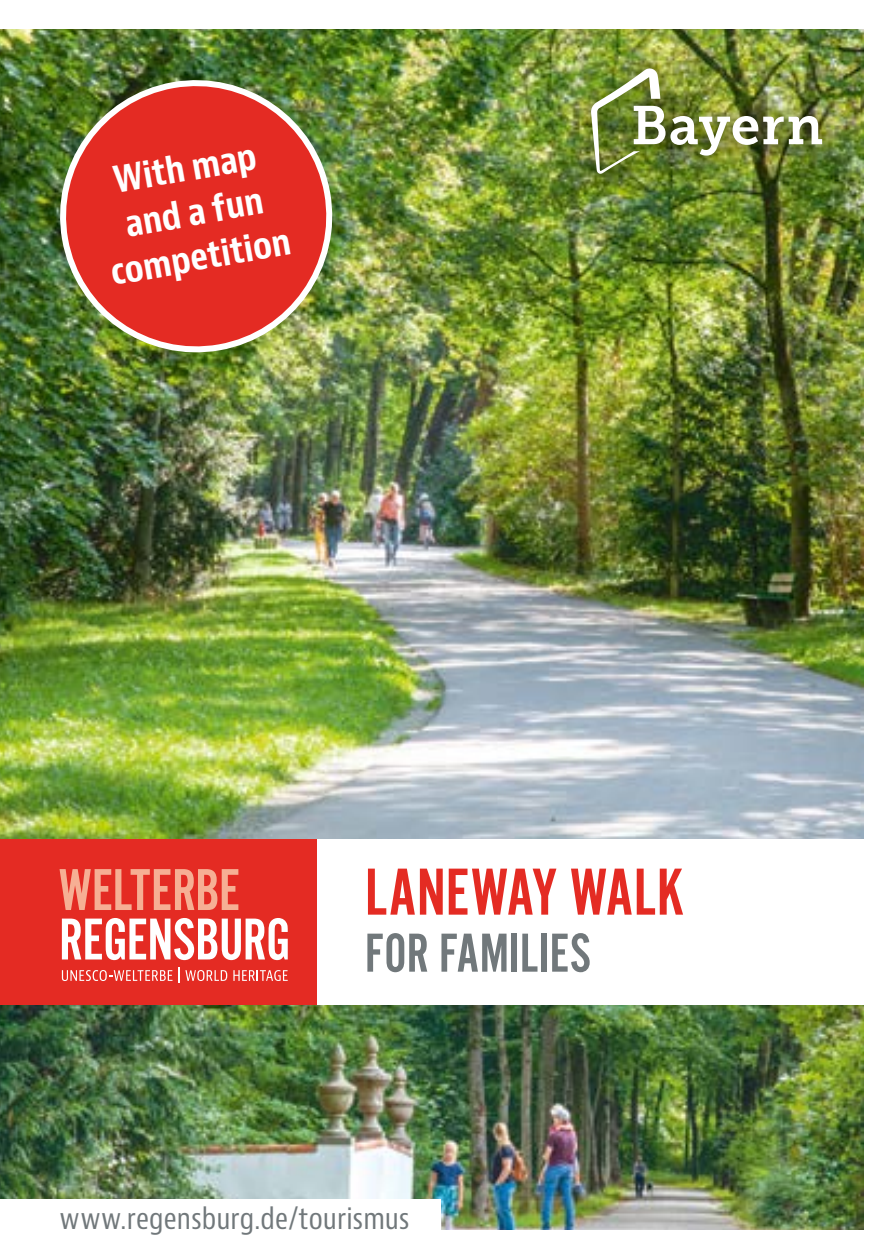
<style>
.page{position:relative;width:893px;height:1259px;background:#fff}
.page>*{position:absolute;margin:0;border:0;box-sizing:border-box;transform-origin:0 0}
.t1{font:69px "Alternate Got No 2 D";letter-spacing:.005em;color:#e42b23}
.t2{font:57px "Alternate Got No 2 D";color:#71787b}
.t3{font:700 condensed 36px/45px "Bernino Sans";color:#fff;text-align:center}
.t4{font:condensed 29.4px "Bernino Sans";letter-spacing:.005em;color:#71787b}
</style>
<div class="page">
<img style="left:0;top:30px;width:863px;height:809px">
<div style="left:0;top:839px;width:317px;height:166px;background:#e42b23"></div>
<svg style="left:60px;top:869px;width:178px;height:41px"></svg>
<svg style="left:62px;top:918px;width:226px;height:42px"></svg>
<svg style="left:62px;top:970px;width:110px;height:11px"></svg>
<svg style="left:178px;top:968px;width:49px;height:15px"></svg>
<svg style="left:233px;top:970px;width:55px;height:11px"></svg>
<img style="left:52px;top:72px;width:288px;height:288px">
<img style="left:0;top:1005px;width:863px;height:224px">
<div style="left:596px;top:74px;width:263px;height:137px;background:#000;opacity:.3"></div>
<div style="left:572px;top:50px;width:268px;height:142px;background:#000;opacity:.75"></div>
<img style="left:591px;top:68px;width:231px;height:106px">
<div style="left:0;top:1199px;width:441px;height:60px;background:#fff"></div>
<p class="t3" style="left:92px;top:162px;width:184px;rotate:-10deg">With map and a fun competition</p>
<h1 class="t1" style="left:365px;top:855px;width:321px">LANEWAY WALK</h1>
<h2 class="t2" style="left:365px;top:922px;width:228px">FOR FAMILIES</h2>
<p class="t4" style="left:60px;top:1200px;width:352px">www.regensburg.de/tourismus</p>
</div>
